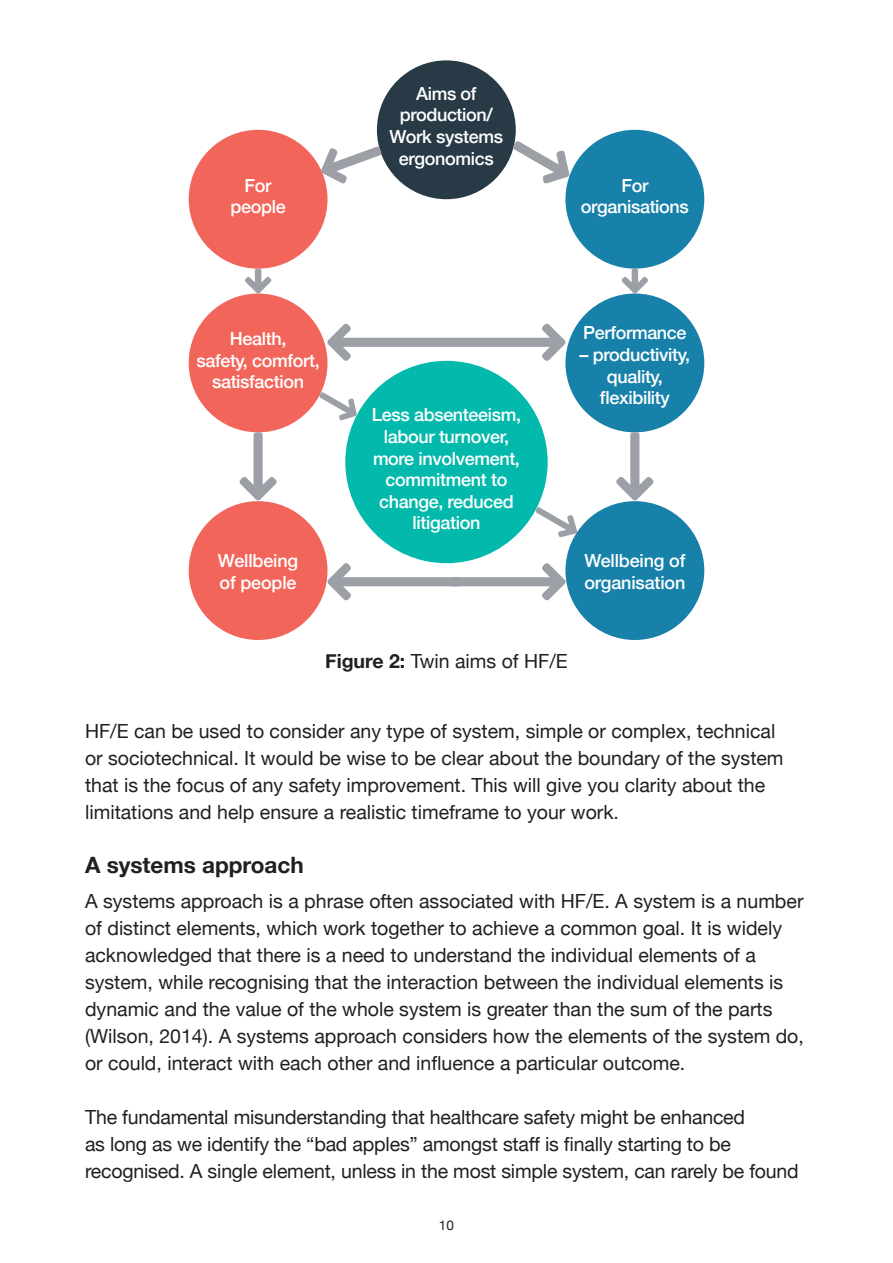
<style>
.page{position:relative;width:893px;height:1263px;background:#fff}
.page>*{position:absolute;margin:0;border:0;box-sizing:border-box;transform-origin:0 0}
.Body_copy{font:700 22.5px "Helvetica Neue";color:#231f20}
.Body_copy-2{font:19.5px/27px "Helvetica Neue";color:#231f20}
.Body_copy-3{font:500 18px/21.6px "Helvetica Neue";letter-spacing:-.02em;color:#fff;text-align:center}
.t1{font:13.5px "Helvetica Neue";color:#231f20}
.s1{font-weight:700}
</style>
<div class="page">
<div style="left:189px;top:501px;width:139px;height:139px;background:#f2655b;border-radius:50%"></div>
<div style="left:565px;top:501px;width:139px;height:139px;background:#1881a9;border-radius:50%"></div>
<div style="left:189px;top:293px;width:139px;height:139px;background:#f2655b;border-radius:50%"></div>
<div style="left:565px;top:293px;width:139px;height:139px;background:#1881a9;border-radius:50%"></div>
<div style="left:377px;top:60px;width:139px;height:139px;background:#273a45;border-radius:50%"></div>
<div style="left:189px;top:130px;width:139px;height:139px;background:#f2655b;border-radius:50%"></div>
<div style="left:565px;top:130px;width:139px;height:139px;background:#1881a9;border-radius:50%"></div>
<div style="left:345px;top:361px;width:203px;height:202px;background:#03b9ac;border-radius:50%"></div>
<svg style="left:616px;top:432px;width:37px;height:68px"></svg>
<svg style="left:240px;top:432px;width:37px;height:68px"></svg>
<svg style="left:245px;top:269px;width:26px;height:24px"></svg>
<svg style="left:622px;top:269px;width:26px;height:24px"></svg>
<svg style="left:328px;top:563px;width:237px;height:37px"></svg>
<svg style="left:327px;top:324px;width:238px;height:37px"></svg>
<svg style="left:321px;top:146px;width:61px;height:37px"></svg>
<svg style="left:513px;top:141px;width:56px;height:42px"></svg>
<svg style="left:319px;top:392px;width:38px;height:28px"></svg>
<svg style="left:535px;top:507px;width:42px;height:30px"></svg>
<p class="Body_copy-3" style="left:390px;top:81px;width:115px">Aims of production/<br>Work systems ergonomics</p>
<p class="Body_copy-3" style="left:230px;top:173px;width:57px">For people</p>
<p class="Body_copy-3" style="left:581px;top:173px;width:110px">For organisations</p>
<p class="Body_copy-3" style="left:196px;top:326px;width:125px">Health,<br>safety, comfort, satisfaction</p>
<p class="Body_copy-3" style="left:583px;top:321px;width:105px">Performance</p>
<p class="Body_copy-3" style="left:579px;top:342px;width:112px">– productivity, quality,</p>
<p class="Body_copy-3" style="left:600px;top:385px;width:72px">flexibility</p>
<p class="Body_copy-3" style="left:372px;top:403px;width:151px">Less absenteeism, labour turnover, more involvement, commitment to change, reduced litigation</p>
<p class="Body_copy-3" style="left:218px;top:548px;width:82px;text-align:left">Wellbeing of people</p>
<p class="Body_copy-3" style="left:584px;top:548px;width:103px;text-align:left">Wellbeing of organisation</p>
<p class="Body_copy-2" style="left:325px;top:648px;width:244px"><span class="s1">Figure 2:</span> Twin aims of HF/E</p>
<p class="Body_copy-2" style="left:85px;top:718px;width:700px">HF/E can be used to consider any type of system, simple or complex, technical or sociotechnical. It would be wise to be clear about the boundary of the system that is the focus of any safety improvement. This will give you clarity about the limitations and help ensure a realistic timeframe to your work.</p>
<p class="Body_copy" style="left:85px;top:847px;width:220px">A systems approach</p>
<p class="Body_copy-2" style="left:85px;top:889px;width:720px">A systems approach is a phrase often associated with HF/E. A system is a number of distinct elements, which work together to achieve a common goal. It is widely acknowledged that there is a need to understand the individual elements of a system, while recognising that the interaction between the individual elements is dynamic and the value of the whole system is greater than the sum of the parts (Wilson, 2014). A systems approach considers how the elements of the system do, or could, interact with each other and influence a particular outcome.</p>
<p class="Body_copy-2" style="left:85px;top:1105px;width:715px">The fundamental misunderstanding that healthcare safety might be enhanced<br>as long as we identify the “bad apples” amongst staff is finally starting to be recognised. A single element, unless in the most simple system, can rarely be found</p>
<p class="t1" style="left:439px;top:1216px;width:17px">10</p>
</div>
